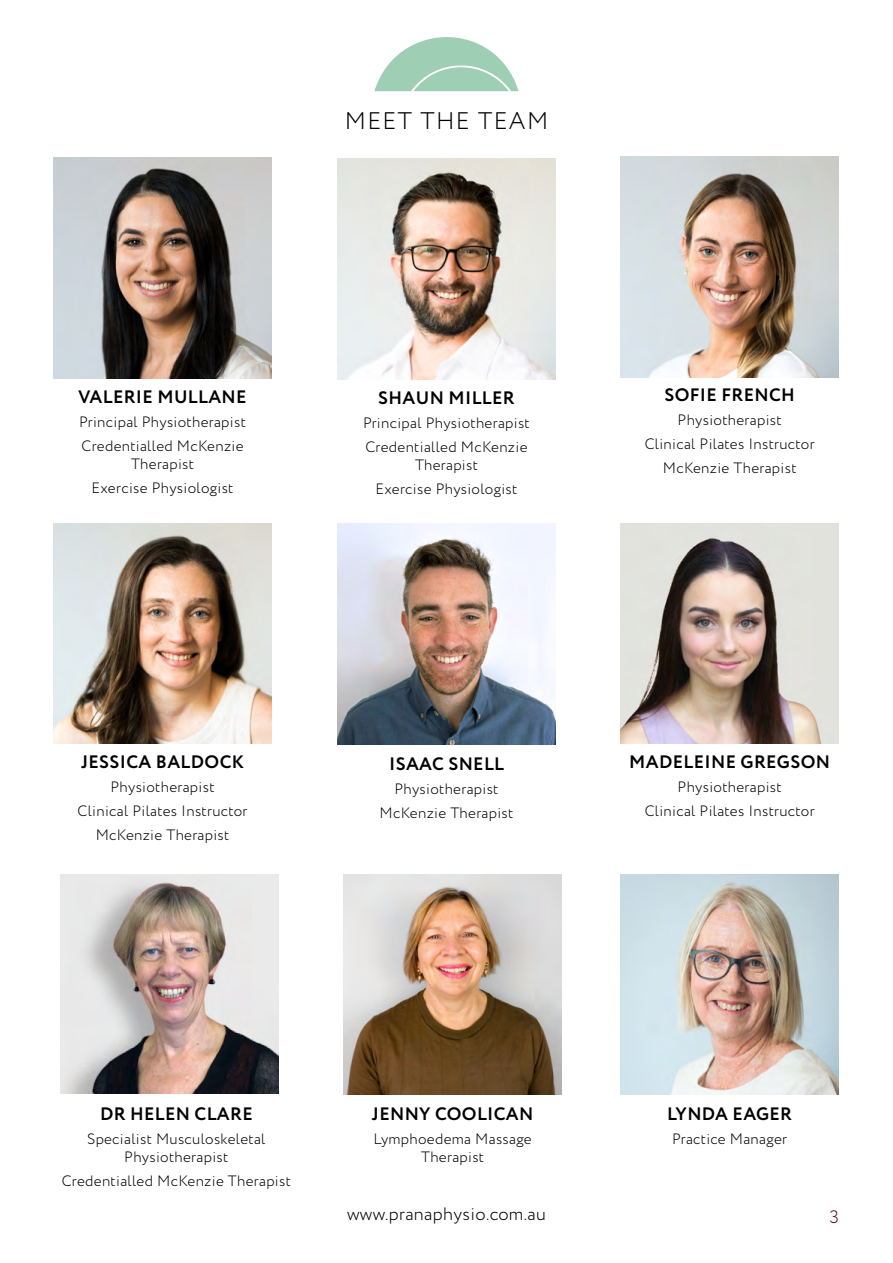
<style>
.page{position:relative;width:893px;height:1263px;background:#fff}
.page>*{position:absolute;margin:0;border:0;box-sizing:border-box;transform-origin:0 0}
.t1{font:300 24px "Circe";letter-spacing:.06em;color:#000}
.t2{font:700 18px "Circe";letter-spacing:.02em;color:#000}
.t3{font:300 18px "Circe";letter-spacing:.02em;color:#000}
.t4{font:300 18px "Circe";color:#5b0a27}
.t5{font:300 15px/24px "Circe";letter-spacing:.02em;color:#000;text-align:center}
</style>
<div class="page">
<svg style="left:374px;top:37px;width:145px;height:54px"></svg>
<img style="left:53px;top:524px;width:219px;height:220px">
<img style="left:620px;top:875px;width:219px;height:220px">
<img style="left:620px;top:157px;width:219px;height:220px">
<img style="left:337px;top:159px;width:219px;height:220px">
<img style="left:53px;top:158px;width:219px;height:220px">
<img style="left:337px;top:524px;width:219px;height:220px">
<img style="left:60px;top:875px;width:219px;height:218px">
<img style="left:620px;top:524px;width:219px;height:220px">
<img style="left:343px;top:875px;width:219px;height:220px">
<h1 class="t1" style="left:345px;top:105px;width:205px">MEET THE TEAM</h1>
<p class="t2" style="left:79px;top:384px;width:169px">VALERIE MULLANE</p>
<p class="t5" style="left:79px;top:410px;width:168px;text-align:left">Principal Physiotherapist<br>Credentialled McKenzie</p>
<p class="t5" style="left:92px;top:452px;width:143px">Therapist<br>Exercise Physiologist</p>
<p class="t2" style="left:81px;top:750px;width:164px">JESSICA BALDOCK</p>
<p class="t5" style="left:78px;top:775px;width:171px">Physiotherapist<br>Clinical Pilates Instructor<br>McKenzie Therapist</p>
<p class="t2" style="left:378px;top:385px;width:138px">SHAUN MILLER</p>
<p class="t5" style="left:363px;top:411px;width:168px;text-align:left">Principal Physiotherapist<br>Credentialled McKenzie</p>
<p class="t5" style="left:376px;top:453px;width:143px">Therapist<br>Exercise Physiologist</p>
<p class="t2" style="left:664px;top:382px;width:132px">SOFIE FRENCH</p>
<p class="t5" style="left:645px;top:408px;width:171px">Physiotherapist<br>Clinical Pilates Instructor<br>McKenzie Therapist</p>
<p class="t2" style="left:389px;top:751px;width:116px">ISAAC SNELL</p>
<p class="t5" style="left:380px;top:777px;width:135px">Physiotherapist<br>McKenzie Therapist</p>
<p class="t2" style="left:629px;top:750px;width:202px">MADELEINE GREGSON</p>
<p class="t5" style="left:645px;top:775px;width:171px">Physiotherapist<br>Clinical Pilates Instructor</p>
<p class="t2" style="left:100px;top:1102px;width:154px">DR HELEN CLARE</p>
<p class="t5" style="left:87px;top:1130px;width:180px;line-height:18px">Specialist Musculoskeletal<br>Physiotherapist</p>
<p class="t5" style="left:62px;top:1169px;width:231px">Credentialled McKenzie Therapist</p>
<p class="t2" style="left:372px;top:1102px;width:163px">JENNY COOLICAN</p>
<p class="t5" style="left:373px;top:1130px;width:160px;line-height:18px">Lymphoedema Massage<br>Therapist</p>
<p class="t3" style="left:347px;top:1202px;width:200px">www.pranaphysio.com.au</p>
<p class="t2" style="left:667px;top:1102px;width:126px">LYNDA EAGER</p>
<p class="t5" style="left:672px;top:1127px;width:116px">Practice Manager</p>
<p class="t4" style="left:829px;top:1205px;width:11px">3</p>
</div>
